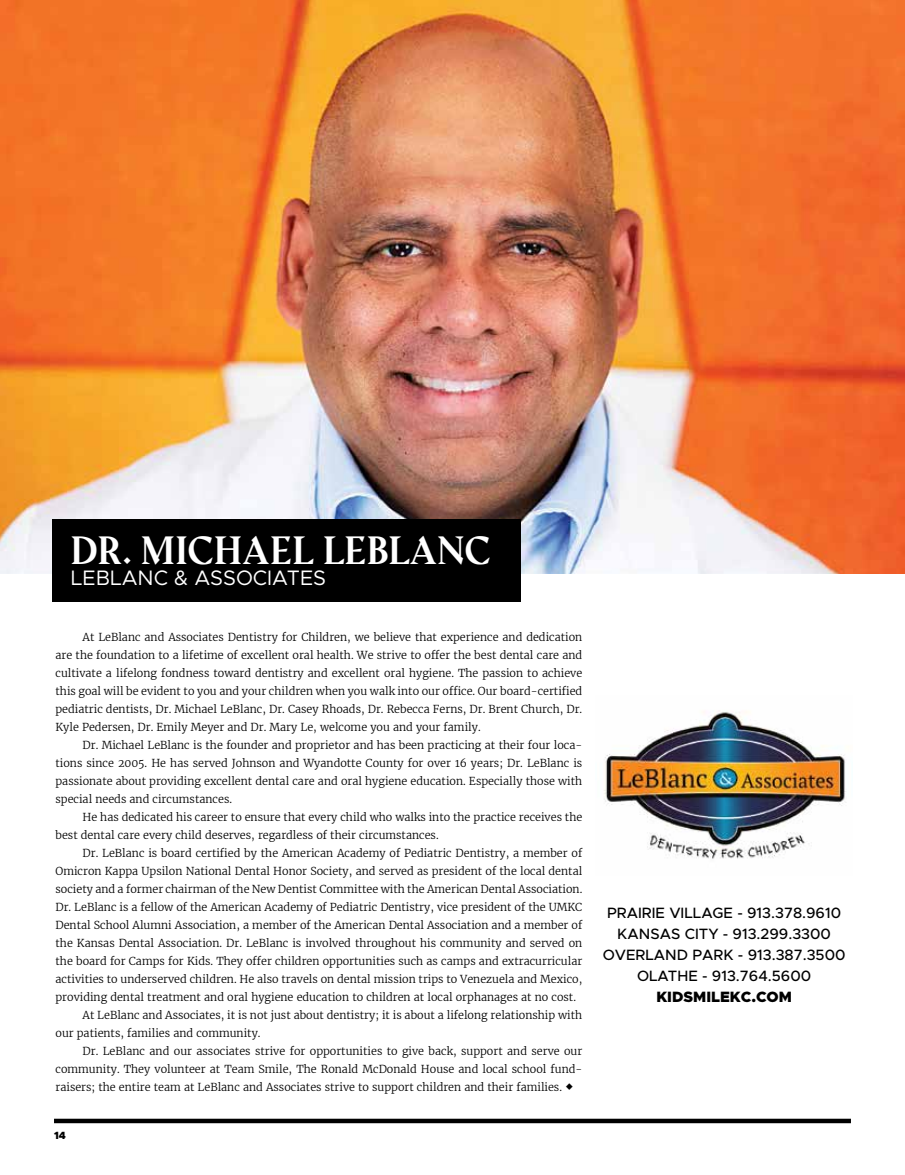
<style>
.page{position:relative;width:905px;height:1175px;background:#fff}
.page>*{position:absolute;margin:0;border:0;box-sizing:border-box;transform-origin:0 0}
.t1{font:700 36px "Amagro";color:#fff}
.t2{font:21px "Metropolis";color:#fff}
.t3{font:500 15px/21px "Metropolis";color:#000;text-align:center}
.t4{font:900 15px "Metropolis";color:#000}
.t5{font:300 10.8px/18px "Merriweather";color:#000;text-align:justify}
.t6{font:900 10.5px "Metropolis";color:#000}
</style>
<div class="page">
<img style="left:604px;top:711px;width:242px;height:148px">
<img style="left:0;top:0;width:904px;height:574px">
<div style="left:52px;top:519px;width:468px;height:82px;background:#000"></div>
<div style="left:54px;top:1118px;width:796px;height:5px;background:#000"></div>
<h1 class="t1" style="left:71px;top:527px;width:421px">DR. MICHAEL LEBLANC</h1>
<h2 class="t2" style="left:71px;top:564px;width:256px">LEBLANC &amp; ASSOCIATES</h2>
<p class="t5" style="left:55px;top:628px;width:528px;text-indent:27px">At LeBlanc and Associates Dentistry for Children, we believe that experience and dedication are the foundation to a lifetime of excellent oral health. We strive to offer the best dental care and cultivate a lifelong fondness toward dentistry and excellent oral hygiene. The passion to achieve this goal will be evident to you and your children when you walk into our office. Our board-certified pediatric dentists, Dr. Michael LeBlanc, Dr. Casey Rhoads, Dr. Rebecca Ferns, Dr. Brent Church, Dr.<br>Kyle Pedersen, Dr. Emily Meyer and Dr. Mary Le, welcome you and your family.</p>
<p class="t5" style="left:56px;top:736px;width:528px;text-indent:27px">Dr. Michael LeBlanc is the founder and proprietor and has been practicing at their four loca&shy;tions since 2005. He has served Johnson and Wyandotte County for over 16 years; Dr. LeBlanc is passionate about providing excellent dental care and oral hygiene education. Especially those with special needs and circumstances.</p>
<p class="t5" style="left:56px;top:808px;width:528px;text-indent:27px">He has dedicated his career to ensure that every child who walks into the practice receives the best dental care every child deserves, regardless of their circumstances.</p>
<p class="t5" style="left:83px;top:844px;width:501px">Dr. LeBlanc is board certified by the American Academy of Pediatric Dentistry, a member of</p>
<p class="t5" style="left:56px;top:862px;width:528px">Omicron Kappa Upsilon National Dental Honor Society, and served as president of the local dental</p>
<p class="t5" style="left:56px;top:880px;width:528px">society and a former chairman of the New Dentist Committee with the American Dental Association.</p>
<p class="t5" style="left:56px;top:898px;width:528px">Dr. LeBlanc is a fellow of the American Academy of Pediatric Dentistry, vice president of the UMKC</p>
<p class="t5" style="left:56px;top:916px;width:528px">Dental School Alumni Association, a member of the American Dental Association and a member of</p>
<p class="t5" style="left:56px;top:934px;width:528px">the Kansas Dental Association. Dr. LeBlanc is involved throughout his community and served on</p>
<p class="t5" style="left:56px;top:952px;width:528px">the board for Camps for Kids. They offer children opportunities such as camps and extracurricular</p>
<p class="t5" style="left:56px;top:970px;width:528px">activities to underserved children. He also travels on dental mission trips to Venezuela and Mexico,</p>
<p class="t5" style="left:56px;top:988px;width:522px">providing dental treatment and oral hygiene education to children at local orphanages at no cost.</p>
<p class="t5" style="left:83px;top:1006px;width:501px">At LeBlanc and Associates, it is not just about dentistry; it is about a lifelong relationship with</p>
<p class="t5" style="left:56px;top:1024px;width:206px">our patients, families and community.</p>
<p class="t5" style="left:83px;top:1042px;width:501px">Dr. LeBlanc and our associates strive for opportunities to give back, support and serve our</p>
<p class="t5" style="left:56px;top:1060px;width:528px">community. They volunteer at Team Smile, The Ronald McDonald House and local school fund-</p>
<p class="t5" style="left:56px;top:1078px;width:508px">raisers; the entire team at LeBlanc and Associates strive to support children and their families.</p>
<p class="t6" style="left:54px;top:1128px;width:13px">14</p>
<h3 class="t3" style="left:602px;top:901px;width:244px">PRAIRIE VILLAGE - 913.378.9610<br>KANSAS CITY - 913.299.3300<br>OVERLAND PARK - 913.387.3500<br>OLATHE - 913.764.5600</h3>
<h3 class="t4" style="left:656px;top:986px;width:137px">KIDSMILEKC.COM</h3>
</div>
